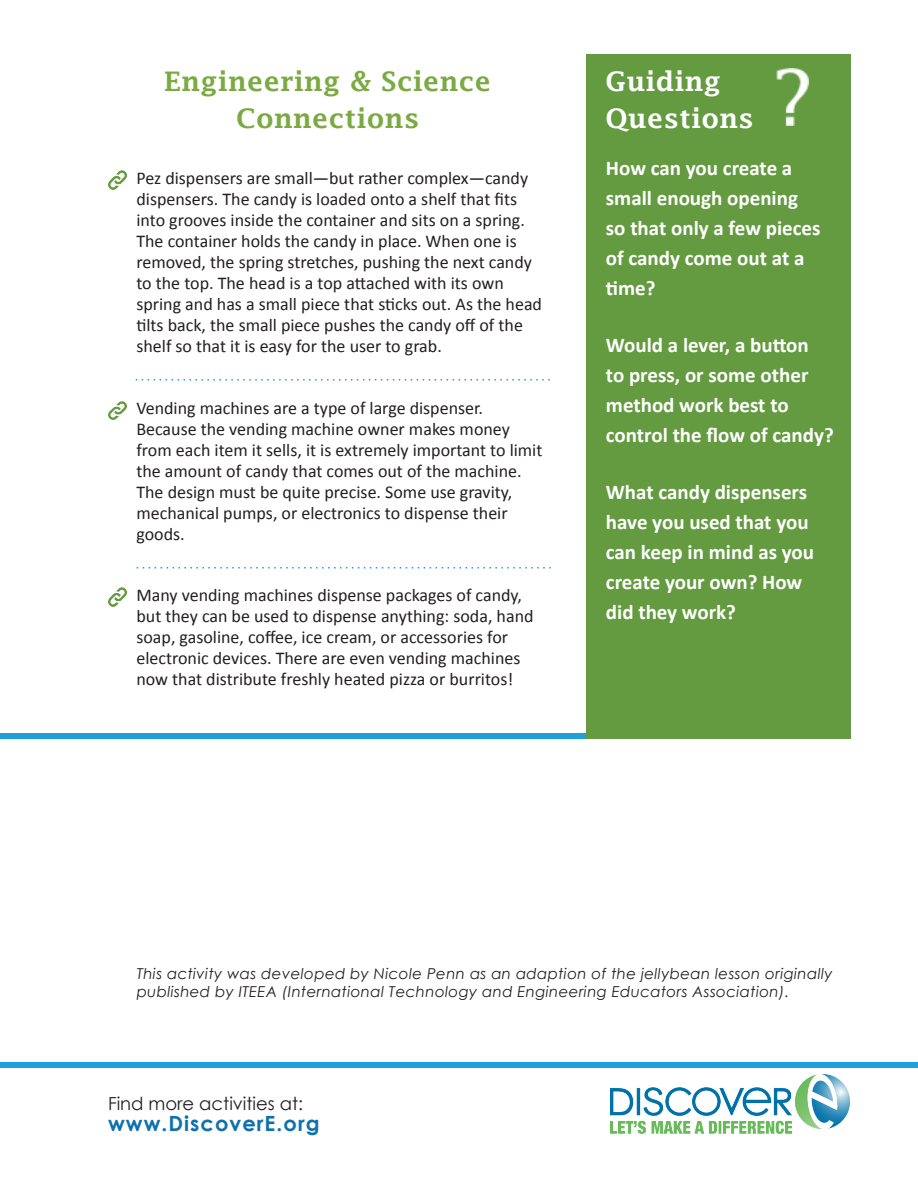
<style>
.page{position:relative;width:918px;height:1188px;background:#fff}
.page>*{position:absolute;margin:0;border:0;box-sizing:border-box;transform-origin:0 0}
.t1{font:600 27px "Lucida Fax";letter-spacing:.02em;color:#7aaa41}
.t2{font:600 27px "Lucida Fax";letter-spacing:.02em;color:#fff}
.t3{font:700 21px/30px "Calibri";color:#fff}
.t4{font:700 21px "Century Gothic";letter-spacing:.05em;color:#0f71ac}
.t5{font:18px/21px "Calibri";color:#231f20}
.t6{font:18px "Century Gothic";color:#231f20}
.t7{font:italic 15px/18px "Century Gothic";letter-spacing:.025em;color:#231f20}
</style>
<div class="page">
<div style="left:0;top:1062px;width:918px;height:6px;background:#1ea0da"></div>
<div style="left:0;top:733px;width:586px;height:6px;background:#1ea0da"></div>
<div style="left:586px;top:54px;width:265px;height:685px;background:#649b41"></div>
<svg style="left:136px;top:379px;width:414px;height:2px"></svg>
<svg style="left:137px;top:567px;width:414px;height:1px"></svg>
<img style="left:610px;top:1074px;width:239px;height:60px">
<img style="left:108px;top:171px;width:19px;height:18px">
<img style="left:108px;top:588px;width:19px;height:18px">
<img style="left:108px;top:401px;width:19px;height:18px">
<img style="left:776px;top:69px;width:33px;height:57px">
<p class="t1" style="left:164px;top:66px;width:328px">Engineering &amp; Science</p>
<p class="t1" style="left:236px;top:103px;width:185px">Connections</p>
<p class="t5" style="left:136px;top:167px;width:407px">Pez dispensers are small—but rather complex—candy dispensers. The candy is loaded onto a shelf that fits into grooves inside the container and sits on a spring.<br>The container holds the candy in place. When one is removed, the spring stretches, pushing the next candy to the top. The head is a top attached with its own spring and has a small piece that sticks out. As the head tilts back, the small piece pushes the candy off of the shelf so that it is easy for the user to grab.</p>
<p class="t5" style="left:136px;top:397px;width:408px">Vending machines are a type of large dispenser.<br>Because the vending machine owner makes money from each item it sells, it is extremely important to limit the amount of candy that comes out of the machine.<br>The design must be quite precise. Some use gravity, mechanical pumps, or electronics to dispense their goods.</p>
<p class="t5" style="left:136px;top:584px;width:399px">Many vending machines dispense packages of candy, but they can be used to dispense anything: soda, hand soap, gasoline, coffee, ice cream, or accessories for electronic devices. There are even vending machines now that distribute freshly heated pizza or burritos!</p>
<p class="t2" style="left:606px;top:66px;width:117px">Guiding</p>
<p class="t2" style="left:606px;top:103px;width:150px">Questions</p>
<p class="t3" style="left:606px;top:152px;width:216px">How can you create a small enough opening so that only a few pieces of candy come out at a time?</p>
<p class="t3" style="left:606px;top:329px;width:229px">Would a lever, a button<br>to press, or some other method work best to control the flow of candy?</p>
<p class="t3" style="left:606px;top:476px;width:210px">What candy dispensers have you used that you can keep in mind as you create your own? How did they work?</p>
<p class="t7" style="left:137px;top:964px;width:697px">This activity was developed by Nicole Penn as an adaption of the jellybean lesson originally published by ITEEA (International Technology and Engineering Educators Association).</p>
<p class="t6" style="left:108px;top:1092px;width:197px">Find more activities at:</p>
<p class="t4" style="left:108px;top:1110px;width:213px">www.DiscoverE.org</p>
</div>
